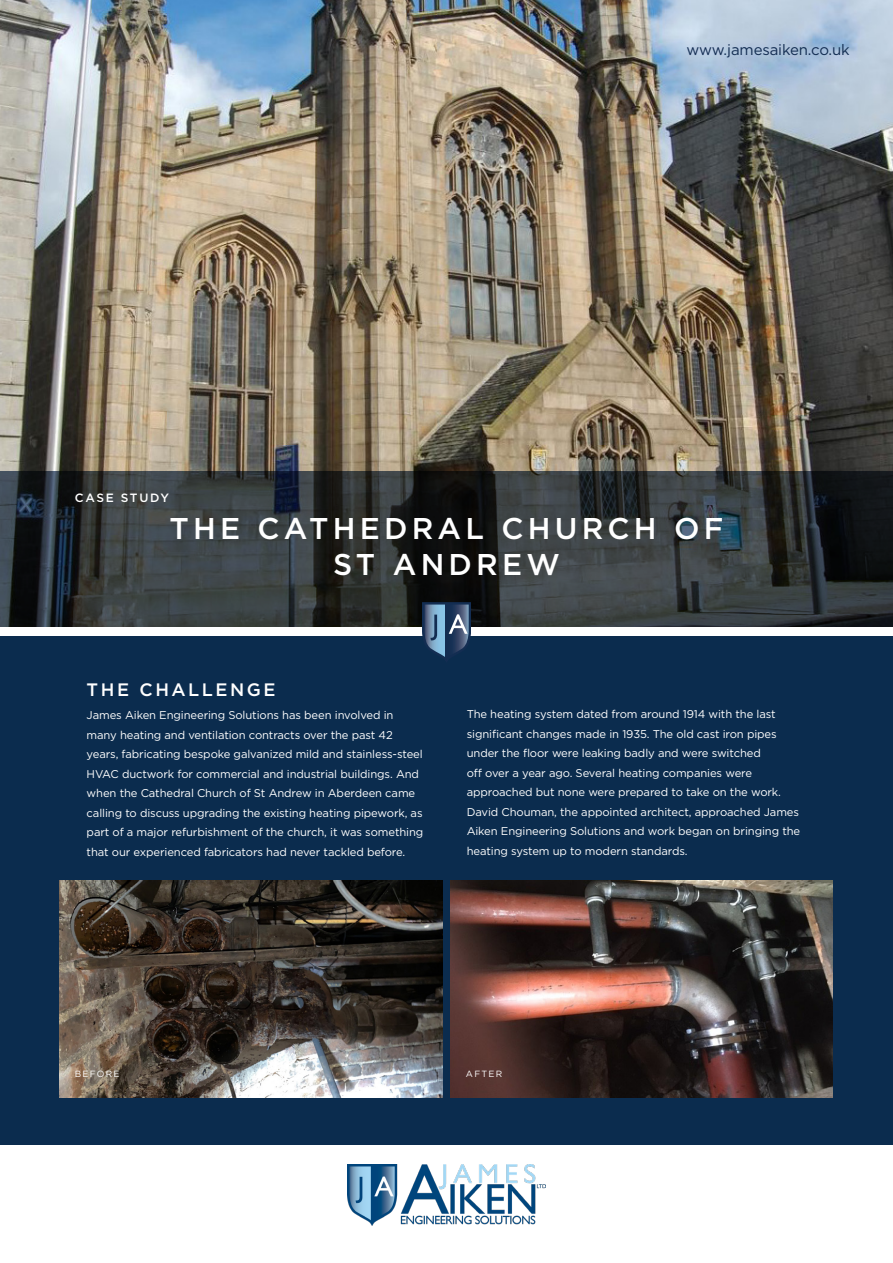
<style>
.page{position:relative;width:893px;height:1263px;background:#fff}
.page>*{position:absolute;margin:0;border:0;box-sizing:border-box;transform-origin:0 0}
.t1{font:500 30px/36px "Gotham";letter-spacing:.14em;color:#fff;text-align:center}
.t2{font:500 18px "Gotham";letter-spacing:.14em;color:#fff}
.t3{font:15px "Gotham";letter-spacing:-.01em;color:#132d52}
.t4{font:500 12px "Gotham";letter-spacing:.14em;color:#fff}
.t5{font:11.25px/19.5px "Gotham";letter-spacing:-.01em;color:#fff}
.t6{font:9px "Gotham";letter-spacing:.14em;color:#fff}
</style>
<div class="page">
<img style="left:0;top:0;width:893px;height:471px">
<svg style="left:0;top:471px;width:893px;height:155px;background:#2e3335"></svg>
<div style="left:0;top:636px;width:893px;height:508px;background:#0b2c4e"></div>
<svg style="left:422px;top:602px;width:49px;height:55px"></svg>
<hr style="left:445px;top:603px;width:3px;height:57px;background:#132d52">
<img style="left:348px;top:1164px;width:197px;height:62px">
<img style="left:451px;top:880px;width:381px;height:217px">
<img style="left:60px;top:880px;width:382px;height:217px">
<p class="t4" style="left:75px;top:490px;width:96px">CASE STUDY</p>
<p class="t3" style="left:687px;top:40px;width:165px">www.jamesaiken.co.uk</p>
<p class="t1" style="left:169px;top:509px;width:556px">THE CATHEDRAL CHURCH OF<br>ST ANDREW</p>
<p class="t2" style="left:87px;top:677px;width:190px">THE CHALLENGE</p>
<p class="t5" style="left:87px;top:705px;width:338px">James Aiken Engineering Solutions has been involved in many heating and ventilation contracts over the past 42 years, fabricating bespoke galvanized mild and stainless-steel HVAC ductwork for commercial and industrial buildings. And when the Cathedral Church of St Andrew in Aberdeen came calling to discuss upgrading the existing heating pipework, as part of a major refurbishment of the church, it was something that our experienced fabricators had never tackled before.</p>
<p class="t5" style="left:467px;top:704px;width:335px">The heating system dated from around 1914 with the last significant changes made in 1935. The old cast iron pipes under the floor were leaking badly and were switched<br>off over a year ago. Several heating companies were approached but none were prepared to take on the work.<br>David Chouman, the appointed architect, approached James Aiken Engineering Solutions and work began on bringing the heating system up to modern standards.</p>
<p class="t6" style="left:75px;top:1068px;width:46px">BEFORE</p>
<p class="t6" style="left:466px;top:1068px;width:38px">AFTER</p>
</div>
